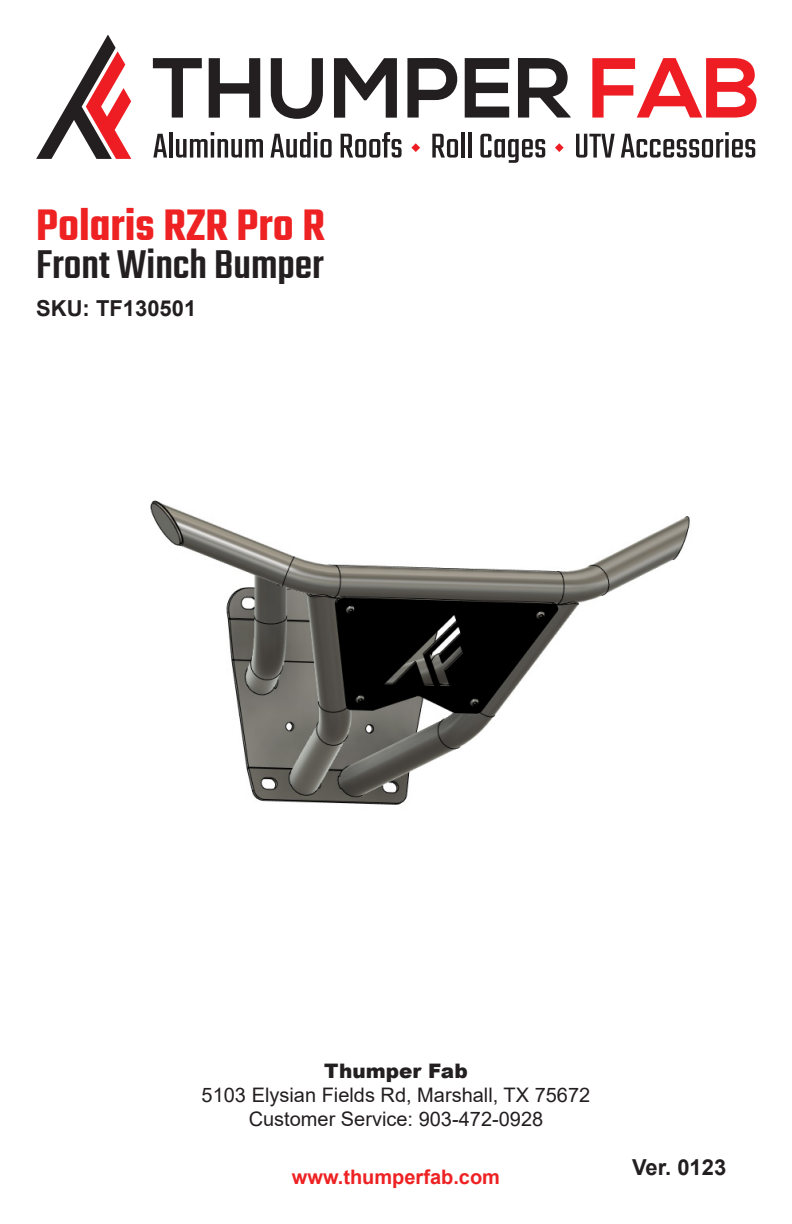
<style>
.page{position:relative;width:792px;height:1224px;background:#fff}
.page>*{position:absolute;margin:0;border:0;box-sizing:border-box;transform-origin:0 0}
.t1{font:600 48px "Teko";color:#ee2123}
.t2{font:500 44px "Teko";color:#231f20}
.t3{font:700 22px "Arial";color:#231f20}
.t4{font:20px "Arial";color:#231f20}
.t5{font:700 20px "Arial";color:#ee2123}
.t6{font:900 20px "Arial";color:#231f20}
</style>
<div class="page">
<svg style="left:36px;top:35px;width:95px;height:124px"></svg>
<svg style="left:153px;top:58px;width:49px;height:60px"></svg>
<svg style="left:209px;top:58px;width:51px;height:60px"></svg>
<svg style="left:271px;top:58px;width:52px;height:61px"></svg>
<svg style="left:334px;top:58px;width:63px;height:60px"></svg>
<svg style="left:407px;top:58px;width:102px;height:60px"></svg>
<svg style="left:518px;top:58px;width:53px;height:60px"></svg>
<svg style="left:592px;top:58px;width:165px;height:60px"></svg>
<svg style="left:153px;top:134px;width:14px;height:24px"></svg>
<hr style="left:169px;top:132px;width:4px;height:26px;background:#231f20">
<svg style="left:176px;top:132px;width:87px;height:26px"></svg>
<svg style="left:270px;top:132px;width:62px;height:26px"></svg>
<svg style="left:341px;top:132px;width:61px;height:26px"></svg>
<svg style="left:432px;top:134px;width:26px;height:24px"></svg>
<hr style="left:461px;top:132px;width:4px;height:26px;background:#231f20">
<hr style="left:468px;top:132px;width:3px;height:26px;background:#231f20">
<svg style="left:480px;top:134px;width:65px;height:29px"></svg>
<svg style="left:576px;top:134px;width:39px;height:24px"></svg>
<svg style="left:621px;top:132px;width:134px;height:26px"></svg>
<svg style="left:411px;top:143px;width:9px;height:9px"></svg>
<svg style="left:555px;top:143px;width:9px;height:9px"></svg>
<img style="left:150px;top:500px;width:540px;height:305px">
<p class="t1" style="left:36px;top:196px;width:290px">Polaris RZR Pro R</p>
<p class="t2" style="left:36px;top:239px;width:289px">Front Winch Bumper</p>
<p class="t3" style="left:36px;top:293px;width:162px">SKU: TF130501</p>
<p class="t6" style="left:324px;top:1057px;width:145px">Thumper Fab</p>
<p class="t4" style="left:202px;top:1082px;width:390px">5103 Elysian Fields Rd, Marshall, TX 75672</p>
<p class="t4" style="left:249px;top:1106px;width:296px">Customer Service: 903-472-0928</p>
<p class="t5" style="left:292px;top:1163px;width:210px">www.thumperfab.com</p>
<p class="t3" style="left:632px;top:1152px;width:96px">Ver. 0123</p>
</div>
